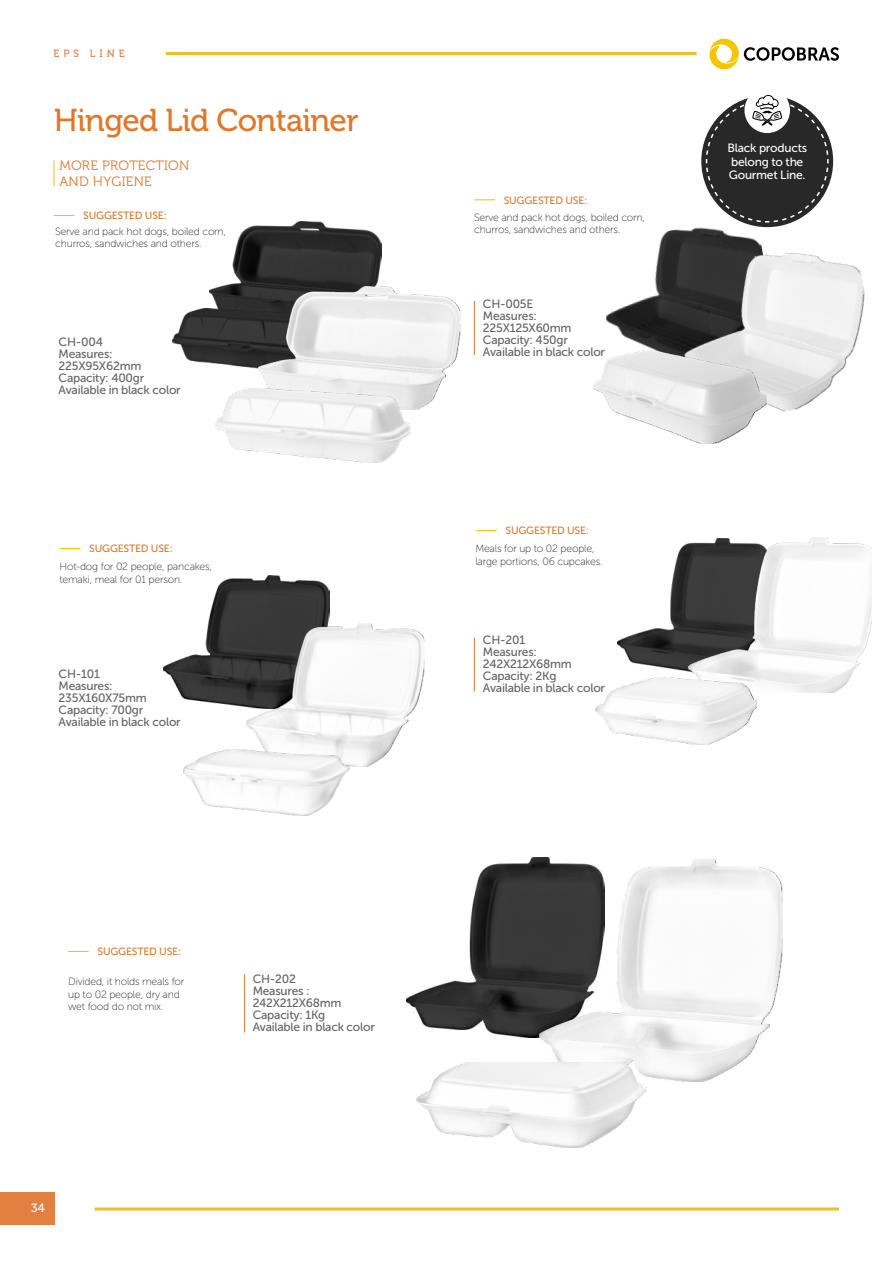
<style>
.page{position:relative;width:893px;height:1263px;background:#fff}
.page>*{position:absolute;margin:0;border:0;box-sizing:border-box;transform-origin:0 0}
.t1{font:31.5px "Museo 500";letter-spacing:-.02em;color:#e27727}
.t2{font:13.5px/16.2px "Museo 300";letter-spacing:.02em;color:#e27727}
.t3{font:12px/12px "Museo Sans 500";letter-spacing:-.02em;color:#646363}
.t4{font:12px/13.5px "Museo Sans 500";letter-spacing:-.02em;color:#fff}
.t5{font:12px "Museo 500";color:#fff}
.t6{font:10.5px/12.6px "Museo Sans 100";letter-spacing:-.02em;color:#282828}
.t7{font:10.5px "Museo Sans 500";letter-spacing:-.02em;color:#e27727}
.t8{font:10.5px/12.6px "Museo Sans 100";letter-spacing:-.02em;color:#282827}
.t9{font:10.5px "Museo 500";letter-spacing:.375em;color:#e37f41}
</style>
<div class="page">
<div style="left:0;top:1193px;width:55px;height:32px;background:#e37f41"></div>
<hr style="left:95px;top:1207px;width:744px;height:3px;background:#efbd28">
<hr style="left:166px;top:52px;width:530px;height:3px;background:#efbd28">
<svg style="left:709px;top:38px;width:130px;height:32px"></svg>
<img style="left:617px;top:543px;width:71px;height:129px">
<img style="left:164px;top:576px;width:166px;height:131px">
<img style="left:407px;top:857px;width:143px;height:180px">
<img style="left:539px;top:859px;width:244px;height:222px">
<img style="left:416px;top:1062px;width:230px;height:86px">
<svg style="left:60px;top:548px;width:20px;height:1px"></svg>
<hr style="left:244px;top:974px;width:1px;height:58px;background:#e27727">
<svg style="left:69px;top:951px;width:19px;height:1px"></svg>
<svg style="left:476px;top:530px;width:20px;height:1px"></svg>
<img style="left:688px;top:537px;width:183px;height:156px">
<img style="left:246px;top:624px;width:179px;height:142px">
<img style="left:184px;top:749px;width:165px;height:66px">
<img style="left:596px;top:678px;width:160px;height:67px">
<img style="left:210px;top:221px;width:172px;height:87px">
<img style="left:173px;top:308px;width:86px;height:63px">
<img style="left:259px;top:287px;width:202px;height:123px">
<img style="left:216px;top:389px;width:195px;height:74px">
<hr style="left:474px;top:301px;width:1px;height:53px;background:#e27727">
<hr style="left:474px;top:638px;width:1px;height:53px;background:#e27727">
<svg style="left:54px;top:161px;width:1px;height:25px"></svg>
<svg style="left:54px;top:215px;width:20px;height:1px"></svg>
<svg style="left:475px;top:199px;width:19px;height:1px"></svg>
<img style="left:606px;top:223px;width:173px;height:128px">
<img style="left:670px;top:239px;width:195px;height:173px">
<img style="left:593px;top:351px;width:173px;height:92px">
<div style="left:701px;top:95px;width:132px;height:132px;background:#282828;border-radius:50%"></div>
<svg style="left:705px;top:94px;width:124px;height:129px"></svg>
<p class="t9" style="left:54px;top:47px;width:73px">EPS LINE</p>
<h1 class="t1" style="left:54px;top:103px;width:306px">Hinged Lid Container</h1>
<p class="t2" style="left:59px;top:157px;width:132px">MORE PROTECTION<br>AND HYGIENE</p>
<p class="t7" style="left:83px;top:210px;width:85px">SUGGESTED USE:</p>
<p class="t6" style="left:55px;top:225px;width:172px">Serve and pack hot dogs, boiled corn, churros, sandwiches and others.</p>
<p class="t3" style="left:59px;top:336px;width:124px">CH-004<br>Measures:<br>225X95X62mm<br>Capacity: 400gr<br>Available in black color</p>
<p class="t7" style="left:89px;top:543px;width:85px">SUGGESTED USE:</p>
<p class="t6" style="left:59px;top:560px;width:154px">Hot-dog for 02 people, pancakes, temaki, meal for 01 person.</p>
<p class="t3" style="left:59px;top:668px;width:124px">CH-101<br>Measures:<br>235X160X75mm<br>Capacity: 700gr<br>Available in black color</p>
<p class="t7" style="left:98px;top:946px;width:85px">SUGGESTED USE:</p>
<p class="t8" style="left:68px;top:975px;width:118px">Divided, it holds meals for up to 02 people, dry and wet food do not mix.</p>
<p class="t3" style="left:253px;top:973px;width:124px">CH-202<br>Measures :<br>242X212X68mm<br>Capacity: 1Kg<br>Available in black color</p>
<p class="t5" style="left:31px;top:1201px;width:15px">34</p>
<p class="t7" style="left:504px;top:194px;width:85px">SUGGESTED USE:</p>
<p class="t6" style="left:474px;top:211px;width:172px">Serve and pack hot dogs, boiled corn, churros, sandwiches and others.</p>
<p class="t3" style="left:483px;top:297px;width:124px">CH-005E<br>Measures:<br>225X125X60mm<br>Capacity: 450gr<br>Available in black color</p>
<p class="t7" style="left:505px;top:525px;width:85px">SUGGESTED USE:</p>
<p class="t6" style="left:475px;top:542px;width:129px">Meals for up to 02 people, large portions, 06 cupcakes.</p>
<p class="t3" style="left:483px;top:634px;width:124px">CH-201<br>Measures:<br>242X212X68mm<br>Capacity: 2Kg<br>Available in black color</p>
<p class="t4" style="left:727px;top:141px;width:81px">Black products belong to the<br>Gourmet Line.</p>
</div>
